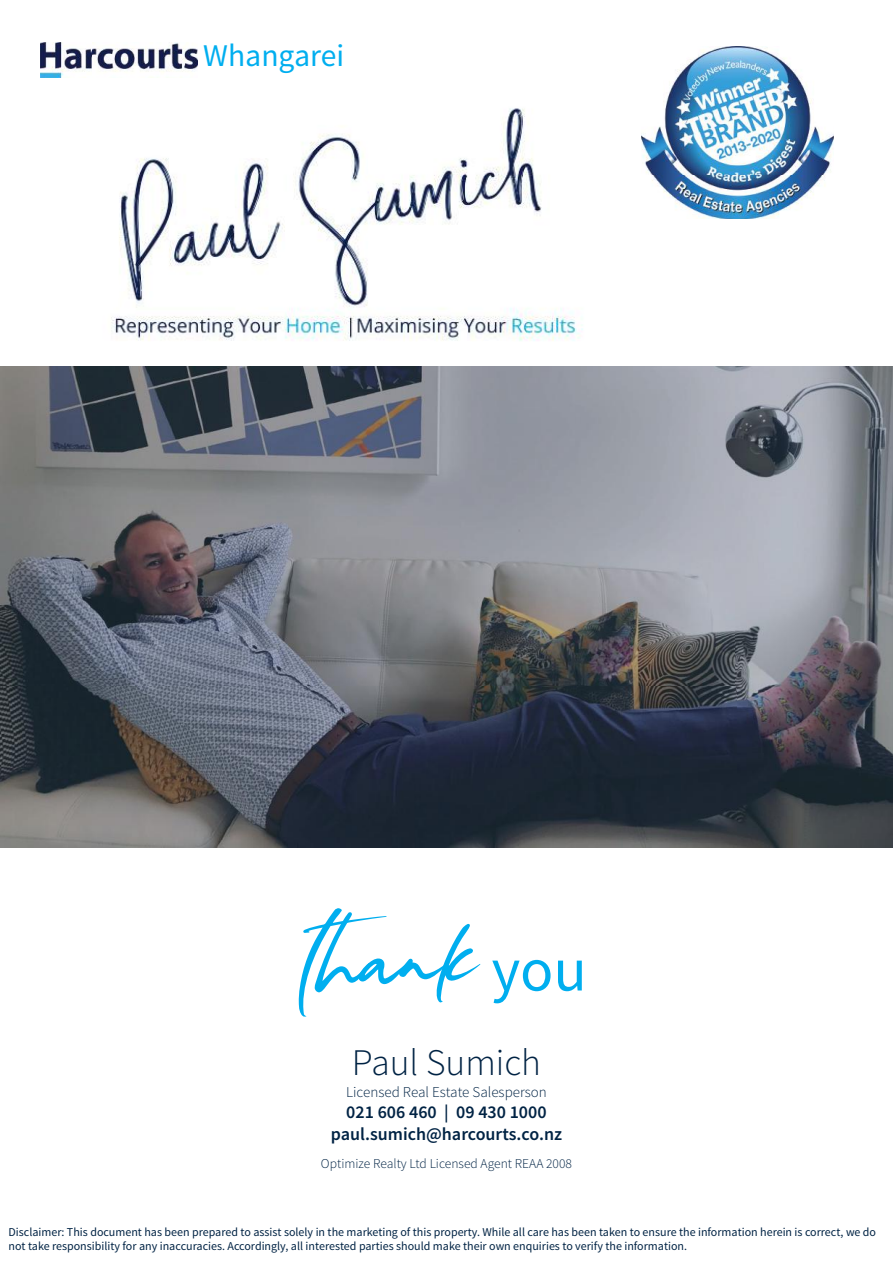
<style>
.page{position:relative;width:893px;height:1263px;background:#fff}
.page>*{position:absolute;margin:0;border:0;box-sizing:border-box;transform-origin:0 0}
.t1{font:96px "Harcourts Script";color:#00aeef}
.t2{font:300 37.5px "Source Sans Pro";color:#002344}
.t3{font:31.65px "Source Sans Pro";color:#00aeef}
.t4{font:600 18px/21.6px "Source Sans Pro";color:#002344;text-align:center}
.t5{font:300 15px "Source Sans Pro";color:#002344}
.t6{font:300 13.5px "Source Sans Pro";color:#002344}
.t7{font:12px/14.4px "Source Sans Pro";color:#002344}
.s1{font-family:"Source Sans Pro";font-size:61.5px}
</style>
<div class="page">
<img style="left:111px;top:108px;width:472px;height:233px">
<img style="left:641px;top:46px;width:193px;height:173px">
<img style="left:40px;top:43px;width:158px;height:34px">
<img style="left:0;top:366px;width:893px;height:481px">
<h3 class="t3" style="left:203px;top:36px;width:143px">Whangarei</h3>
<h1 class="t1" style="left:306px;top:901px;width:282px">thank <span class="s1">you</span></h1>
<h2 class="t2" style="left:352px;top:1040px;width:191px">Paul Sumich</h2>
<p class="t5" style="left:346px;top:1082px;width:202px">Licensed Real Estate Salesperson</p>
<h3 class="t4" style="left:331px;top:1102px;width:233px">021 606 460 | 09 430 1000 paul.sumich@harcourts.co.nz</h3>
<p class="t6" style="left:321px;top:1156px;width:253px">Optimize Realty Ltd Licensed Agent REAA 2008</p>
<p class="t7" style="left:9px;top:1225px;width:869px">Disclaimer: This document has been prepared to assist solely in the marketing of this property. While all care has been taken to ensure the information herein is correct, we do not take responsibility for any inaccuracies. Accordingly, all interested parties should make their own enquiries to verify the information.</p>
</div>
